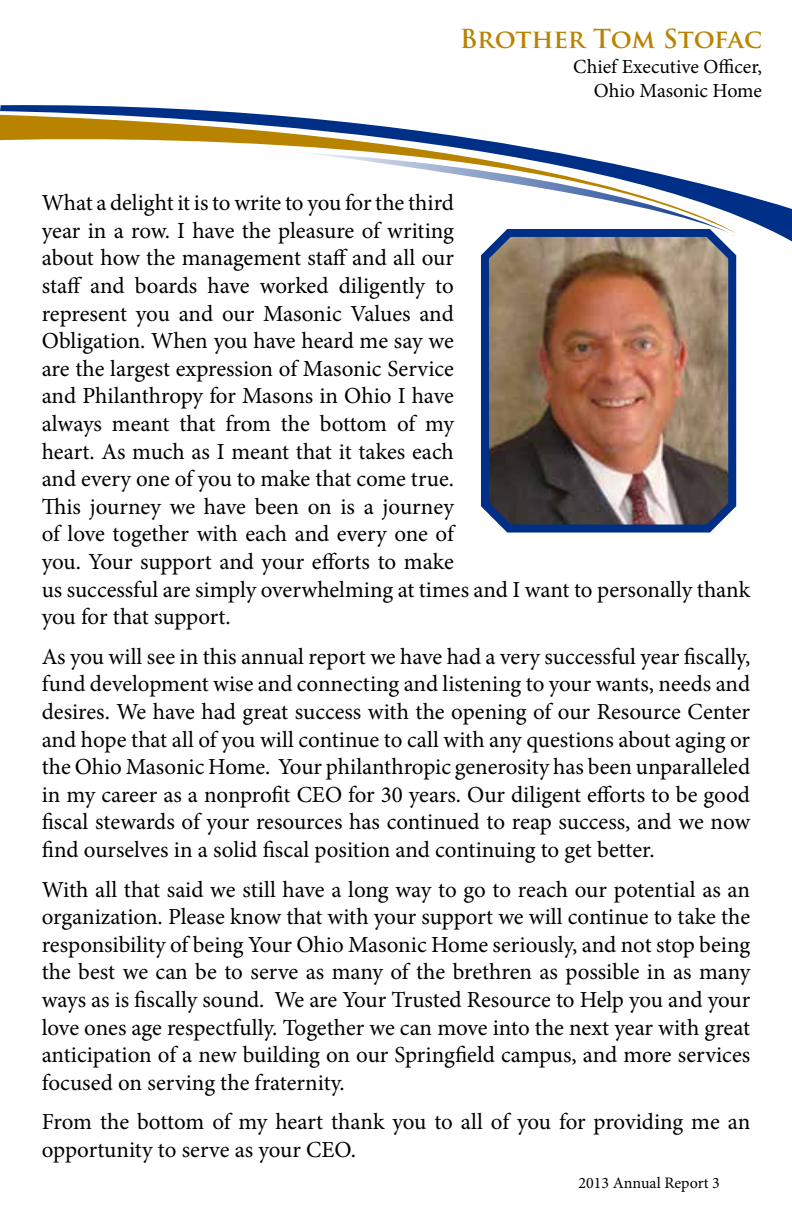
<style>
.page{position:relative;width:792px;height:1224px;background:#fff}
.page>*{position:absolute;margin:0;border:0;box-sizing:border-box;transform-origin:0 0}
.t1{font:700 25.6px "Trajan Pro";letter-spacing:-.015em;color:#b88400}
.t2{font:23px/27.6px "Minion Pro";letter-spacing:-.005em;color:#000}
.t3{font:20px/24px "Minion Pro";color:#000;text-align:right}
.t4{font:16px "Minion Pro";color:#000}
</style>
<div class="page">
<svg style="left:0;top:105px;width:792px;height:137px"></svg>
<svg style="left:0;top:115px;width:735px;height:118px"></svg>
<svg style="left:281px;top:151px;width:454px;height:85px"></svg>
<img style="left:477px;top:222px;width:263px;height:311px">
<p class="t1" style="left:460px;top:23px;width:304px">Brother Tom Stofac</p>
<p class="t3" style="left:573px;top:54px;width:190px">Chief Executive Officer,<br>Ohio Masonic Home</p>
<p class="t2" style="left:42px;top:189px;width:710px">What a delight it is to write to you for the third<br>year in a row. I have the pleasure of writing<br>about how the management staff and all our<br>staff and boards have worked diligently to<br>represent you and our Masonic Values and<br>Obligation. When you have heard me say we<br>are the largest expression of Masonic Service<br>and Philanthropy for Masons in Ohio I have<br>always meant that from the bottom of my<br>heart. As much as I meant that it takes each<br>and every one of you to make that come true.<br>This journey we have been on is a journey<br>of love together with each and every one of<br>you. Your support and your efforts to make<br>us successful are simply overwhelming at times and I want to personally thank you for that support.</p>
<p class="t2" style="left:42px;top:643px;width:710px;text-align:justify">As you will see in this annual report we have had a very successful year fiscally, fund development wise and connecting and listening to your wants, needs and desires. We have had great success with the opening of our Resource Center and hope that all of you will continue to call with any questions about aging or the Ohio Masonic Home. Your philanthropic generosity has been unparalleled in my career as a nonprofit CEO for 30 years. Our diligent efforts to be good fiscal stewards of your resources has continued to reap success, and we now find ourselves in a solid fiscal position and continuing to get better.</p>
<p class="t2" style="left:42px;top:876px;width:710px;text-align:justify">With all that said we still have a long way to go to reach our potential as an organization. Please know that with your support we will continue to take the responsibility of being Your Ohio Masonic Home seriously, and not stop being the best we can be to serve as many of the brethren as possible in as many ways as is fiscally sound. We are Your Trusted Resource to Help you and your love ones age respectfully. Together we can move into the next year with great anticipation of a new building on our Springfield campus, and more services focused on serving the fraternity.</p>
<p class="t2" style="left:42px;top:1108px;width:710px">From the bottom of my heart thank you to all of you for providing me an opportunity to serve as your CEO.</p>
<p class="t4" style="left:579px;top:1172px;width:143px">2013 Annual Report 3</p>
</div>
